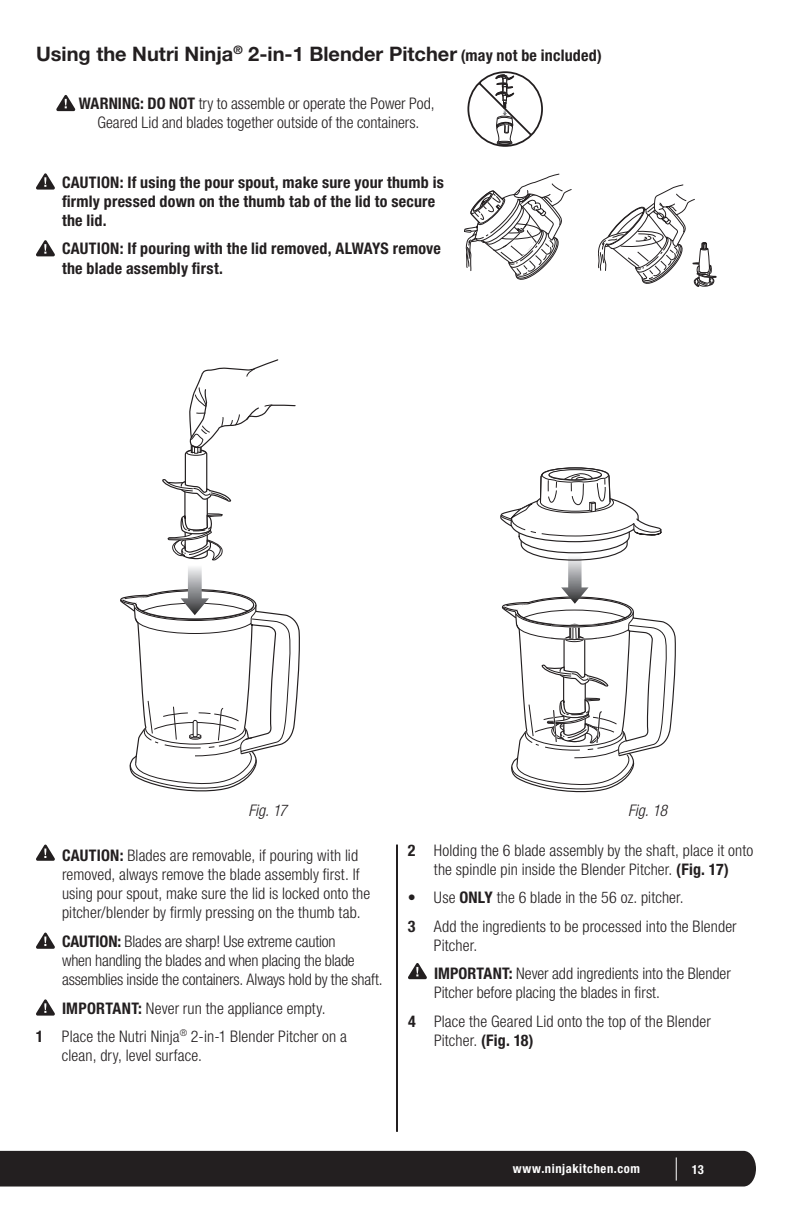
<style>
.page{position:relative;width:792px;height:1224px;background:#fff}
.page>*{position:absolute;margin:0;border:0;box-sizing:border-box;transform-origin:0 0}
.t1{font:700 20px "Helvetica Neue LT Std";color:#231f20}
.t2{font:300 condensed 16px/19.2px "Helvetica Neue LT Std";letter-spacing:.005em;color:#231f20}
.t3{font:700 condensed 16px/19.2px "Helvetica Neue LT Std";letter-spacing:.015em;color:#231f20}
.t4{font:300 condensed 16px/19.2px "Helvetica Neue LT Std";letter-spacing:-.015em;color:#231f20}
.t5{font:italic 300 condensed 16px "Helvetica Neue LT Std";letter-spacing:-.01em;color:#231f20}
.t6{font:700 condensed 12.6px "Helvetica Neue LT Std";letter-spacing:.045em;color:#fff}
.s1{font-stretch:condensed;font-size:16px}
.s2{font-weight:700}
</style>
<div class="page">
<div style="left:0;top:1151px;width:756px;height:36px;background:#231f20"></div>
<hr style="left:396px;top:845px;width:2px;height:287px;background:#231f20">
<svg style="left:36px;top:844px;width:19px;height:17px"></svg>
<svg style="left:36px;top:932px;width:19px;height:17px"></svg>
<svg style="left:36px;top:999px;width:19px;height:17px"></svg>
<svg style="left:408px;top:963px;width:19px;height:16px"></svg>
<svg style="left:120px;top:359px;width:180px;height:432px"></svg>
<svg style="left:500px;top:467px;width:176px;height:325px"></svg>
<svg style="left:467px;top:71px;width:76px;height:76px"></svg>
<svg style="left:56px;top:95px;width:20px;height:16px"></svg>
<svg style="left:36px;top:173px;width:19px;height:17px"></svg>
<svg style="left:36px;top:240px;width:19px;height:16px"></svg>
<svg style="left:464px;top:174px;width:108px;height:106px"></svg>
<svg style="left:598px;top:185px;width:118px;height:102px"></svg>
<p class="t1" style="left:36px;top:41px;width:567px">Using the Nutri Ninja<sup>®</sup> 2-in-1 Blender Pitcher <span class="s1">(may not be included)</span></p>
<p class="t2" style="left:79px;top:94px;width:357px;text-align:center"><span class="s2">WARNING: DO NOT</span> try to assemble or operate the Power Pod,<br>Geared Lid and blades together outside of the containers.</p>
<p class="t3" style="left:62px;top:172px;width:383px">CAUTION: If using the pour spout, make sure your thumb is firmly pressed down on the thumb tab of the lid to secure the lid.</p>
<p class="t3" style="left:62px;top:239px;width:380px">CAUTION: If pouring with the lid removed, ALWAYS remove the blade assembly first.</p>
<p class="t5" style="left:249px;top:801px;width:40px">Fig. 17</p>
<p class="t5" style="left:628px;top:801px;width:41px">Fig. 18</p>
<p class="t2" style="left:62px;top:845px;width:310px"><span class="s2">CAUTION:</span> Blades are removable, if pouring with lid removed, always remove the blade assembly first. If using pour spout, make sure the lid is locked onto the pitcher/blender by firmly pressing on the thumb tab.</p>
<p class="t4" style="left:62px;top:931px;width:322px"><span class="s2">CAUTION:</span> Blades are sharp! Use extreme caution<br>when handling the blades and when placing the blade assemblies inside the containers. Always hold by the shaft.</p>
<p class="t2" style="left:36px;top:994px;width:312px;line-height:28.2px;text-align:center"><span class="s2">IMPORTANT:</span> Never run the appliance empty.<br><span class="s2">1</span> Place the Nutri Ninja<sup>®</sup> 2-in-1 Blender Pitcher on a</p>
<p class="t2" style="left:62px;top:1046px;width:142px">clean, dry, level surface.</p>
<p class="t2" style="left:408px;top:841px;width:347px;text-align:center"><span class="s2">2</span> Holding the 6 blade assembly by the shaft, place it onto the spindle pin inside the Blender Pitcher. <span class="s2">(Fig. 17)</span></p>
<p class="t2" style="left:408px;top:883px;width:330px;line-height:28.2px">• Use <span class="s2">ONLY</span> the 6 blade in the 56 oz. pitcher.<br><span class="s2">3</span> Add the ingredients to be processed into the Blender</p>
<p class="t2" style="left:434px;top:931px;width:298px;line-height:28.4px">Pitcher.<br><span class="s2">IMPORTANT:</span> Never add ingredients into the Blender</p>
<p class="t2" style="left:408px;top:979px;width:304px;line-height:28.2px;text-indent:26px">Pitcher before placing the blades in first.<br><span class="s2">4</span> Place the Geared Lid onto the top of the Blender</p>
<p class="t2" style="left:434px;top:1030px;width:101px">Pitcher. <span class="s2">(Fig. 18)</span></p>
<p class="t6" style="left:513px;top:1161px;width:129px">www.ninjakitchen.com</p>
<p class="t6" style="left:692px;top:1161px;width:14px">13</p>
</div>
